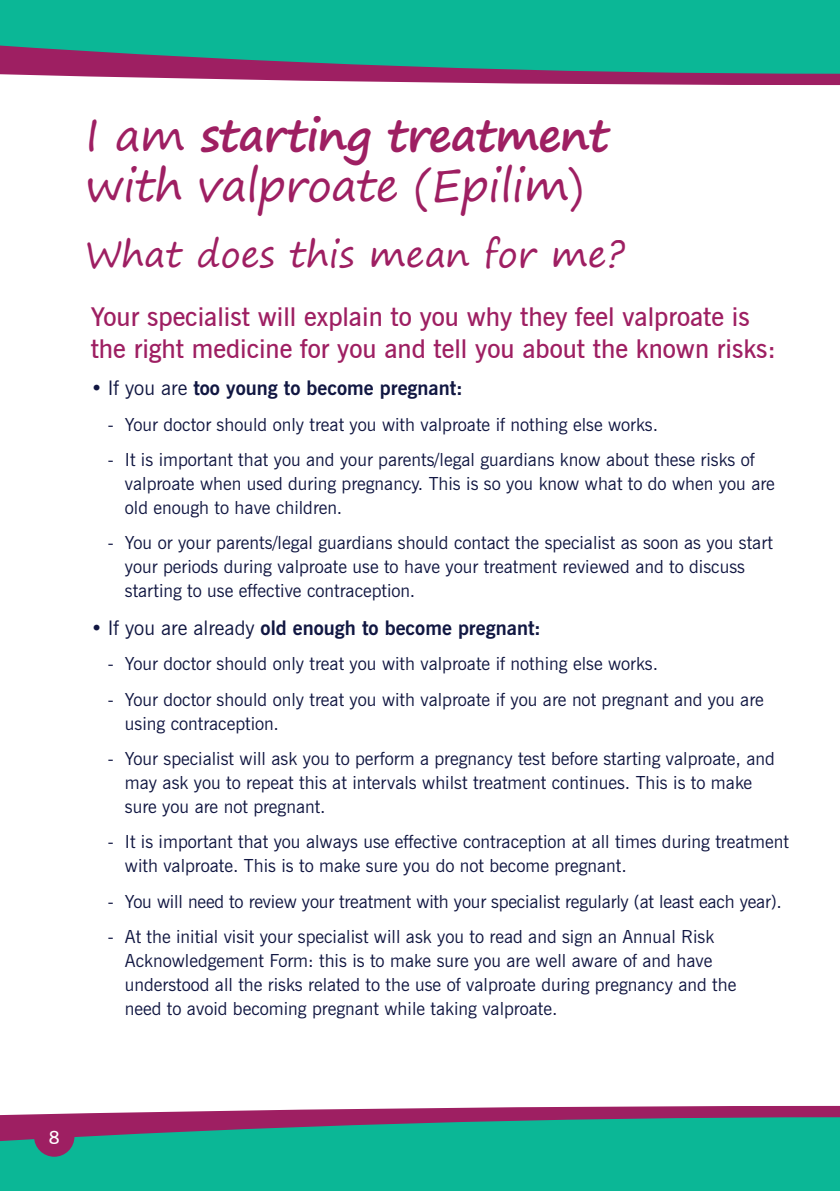
<style>
.page{position:relative;width:840px;height:1191px;background:#fff}
.page>*{position:absolute;margin:0;border:0;box-sizing:border-box;transform-origin:0 0}
.t1{font:44px/50px "Segoe Print";letter-spacing:-.02em;color:#9e1f62}
.t2{font:36px "Segoe Print";color:#9e1f62}
.t3{font:600 26px/32px "News Gothic BT";color:#9e1f62}
.t4{font:700 20px "News Gothic BT";color:#111742}
.t5{font:18px/24px "News Gothic BT";color:#111742}
.t6{font:600 18px "News Gothic BT";color:#fff}
.s1{font-weight:700}
.s2{font-weight:400}
</style>
<div class="page">
<svg style="left:0;top:1106px;width:839px;height:11px;fill:#9e1f62"></svg>
<svg style="left:0;top:1117px;width:839px;height:74px;background:#19a790"></svg>
<svg style="left:0;top:74px;width:839px;height:11px;fill:#9e1f62"></svg>
<svg style="left:0;top:0;width:839px;height:74px;background:#1ea38f"></svg>
<div style="left:34px;top:1116px;width:40px;height:40px;background:#9e1f62;border-radius:50%"></div>
<h1 class="t1" style="left:85px;top:109px;width:525px">I am <span class="s1">starting treatment </span>with valproate (Epilim)</h1>
<h2 class="t2" style="left:85px;top:222px;width:541px">What does this mean for me?</h2>
<h3 class="t3" style="left:91px;top:300px;width:686px">Your specialist will explain to you why they feel valproate is the right medicine for you and tell you about the known risks:</h3>
<p class="t4" style="left:91px;top:376px;width:373px"><span class="s2">• If you are</span> too young to become pregnant:</p>
<p class="t5" style="left:108px;top:412px;width:551px">- Your doctor should only treat you with valproate if nothing else works.</p>
<p class="t5" style="left:125px;top:447px;width:651px;text-indent:-17px">- It is important that you and your parents/legal guardians know about these risks of valproate when used during pregnancy. This is so you know what to do when you are old enough to have children.</p>
<p class="t5" style="left:125px;top:531px;width:649px;text-indent:-17px">- You or your parents/legal guardians should contact the specialist as soon as you start your periods during valproate use to have your treatment reviewed and to discuss starting to use effective contraception.</p>
<p class="t4" style="left:91px;top:615px;width:451px"><span class="s2">• If you are already</span> old enough to become pregnant:</p>
<p class="t5" style="left:108px;top:651px;width:551px">- Your doctor should only treat you with valproate if nothing else works.</p>
<p class="t5" style="left:125px;top:687px;width:640px;text-indent:-17px">- Your doctor should only treat you with valproate if you are not pregnant and you are using contraception.</p>
<p class="t5" style="left:125px;top:746px;width:651px;text-indent:-17px">- Your specialist will ask you to perform a pregnancy test before starting valproate, and may ask you to repeat this at intervals whilst treatment continues. This is to make sure you are not pregnant.</p>
<p class="t5" style="left:125px;top:829px;width:665px;text-indent:-17px">- It is important that you always use effective contraception at all times during treatment with valproate. This is to make sure you do not become pregnant.</p>
<p class="t5" style="left:108px;top:889px;width:675px">- You will need to review your treatment with your specialist regularly (at least each year).</p>
<p class="t5" style="left:125px;top:924px;width:612px;text-indent:-17px">- At the initial visit your specialist will ask you to read and sign an Annual Risk Acknowledgement Form: this is to make sure you are well aware of and have understood all the risks related to the use of valproate during pregnancy and the need to avoid becoming pregnant while taking valproate.</p>
<p class="t6" style="left:49px;top:1126px;width:12px">8</p>
</div>
